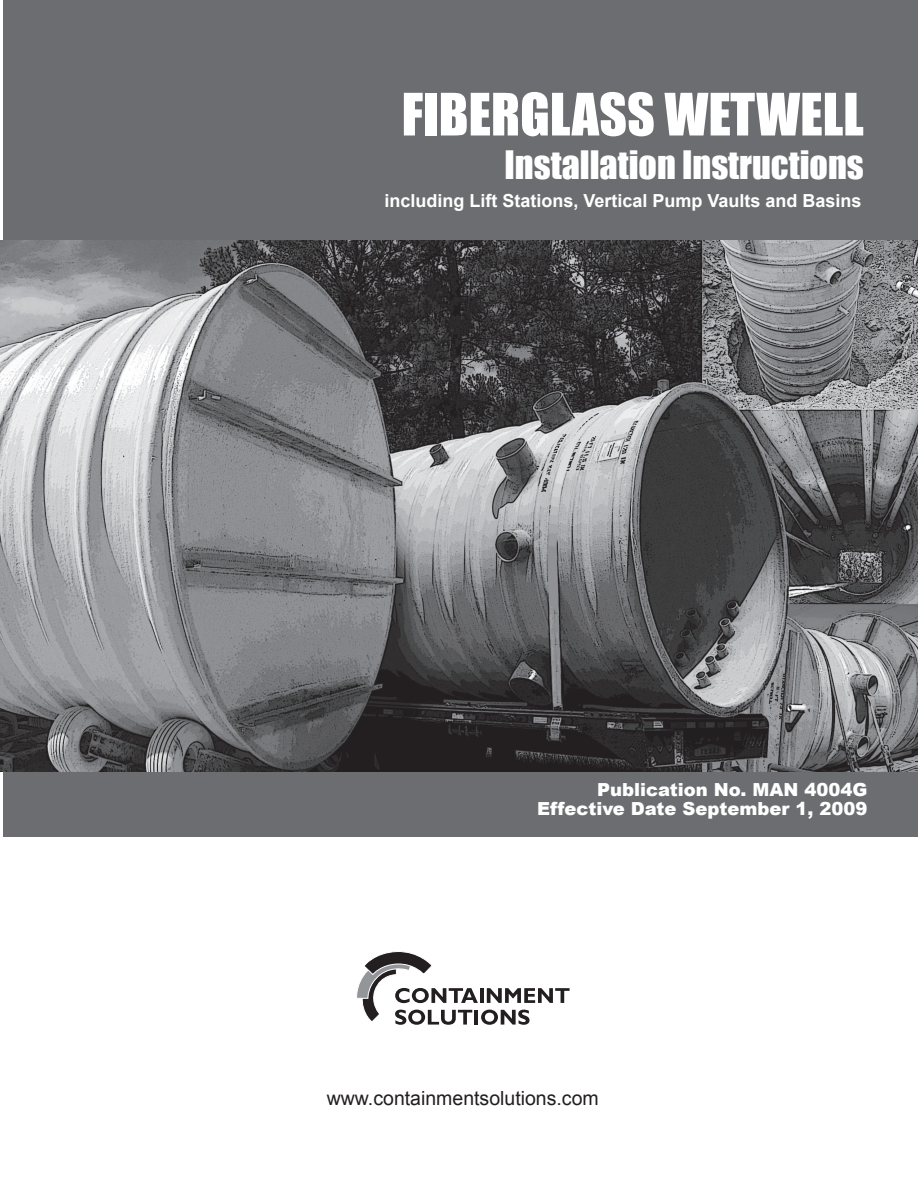
<style>
.page{position:relative;width:918px;height:1188px;background:#fff}
.page>*{position:absolute;margin:0;border:0;box-sizing:border-box;transform-origin:0 0}
.t1{font:54px "Impact";color:#fff}
.t2{font:36px "Impact";color:#fff}
.t3{font:19.5px "Arial";color:#231f20}
.t4{font:900 18px/19.5px "Arial";color:#fff;text-align:right}
.t5{font:700 18px "Arial";color:#fff}
</style>
<div class="page">
<div style="left:4px;top:0;width:914px;height:244px;background:#6c6d70"></div>
<div style="left:3px;top:768px;width:915px;height:69px;background:#6c6d70"></div>
<svg style="left:357px;top:951px;width:213px;height:74px"></svg>
<img style="left:0;top:240px;width:918px;height:532px">
<h1 class="t1" style="left:402px;top:72px;width:464px">FIBERGLASS WETWELL</h1>
<h2 class="t2" style="left:505px;top:137px;width:361px">Installation Instructions</h2>
<p class="t5" style="left:385px;top:189px;width:479px">including Lift Stations, Vertical Pump Vaults and Basins</p>
<p class="t4" style="left:537px;top:779px;width:332px">Publication No. MAN 4004G<br>Effective Date September 1, 2009</p>
<p class="t3" style="left:327px;top:1085px;width:274px">www.containmentsolutions.com</p>
</div>
